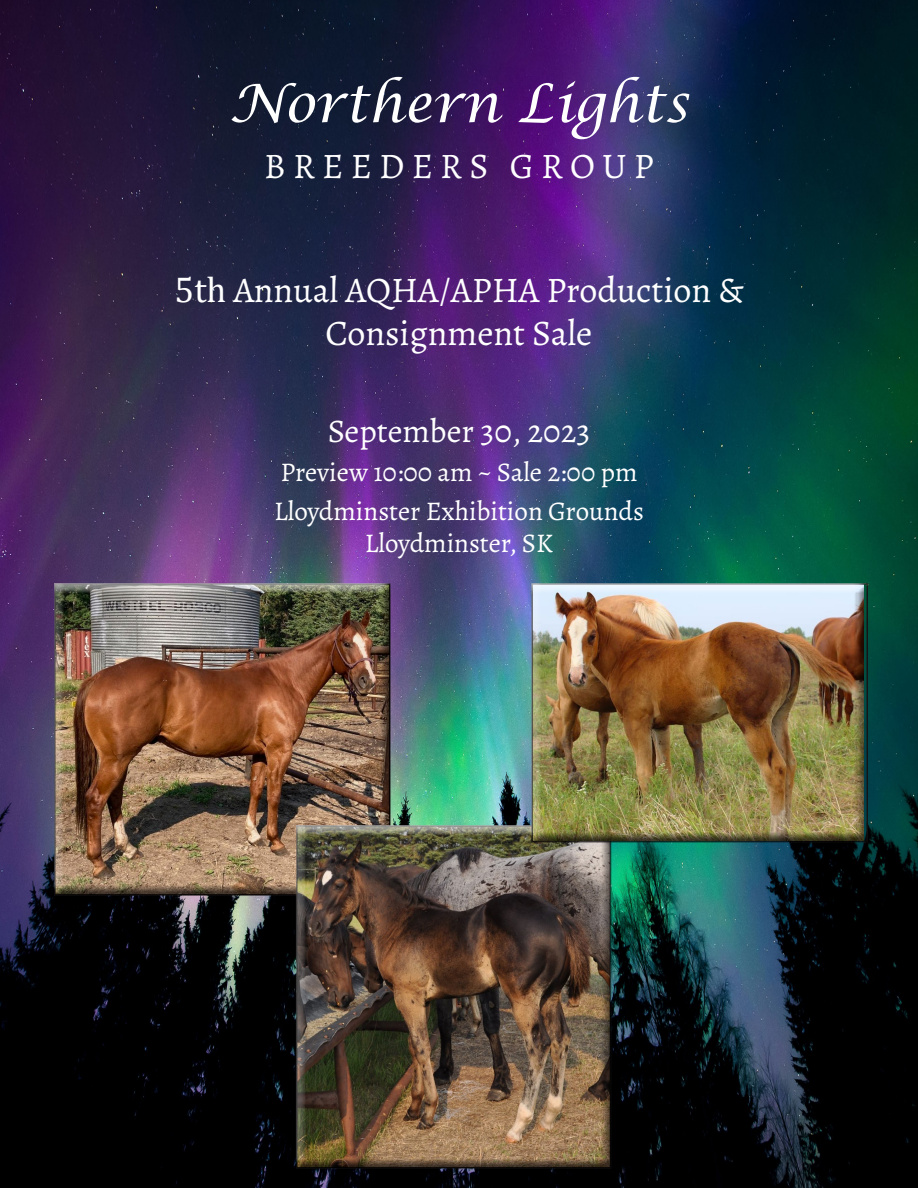
<style>
.page{position:relative;width:918px;height:1188px;background:#fff}
.page>*{position:absolute;margin:0;border:0;box-sizing:border-box;transform-origin:0 0}
.t1{font:72px "Lucida Calligraphy EF";color:#fff}
.t2{font:36px/43.2px "Alegreya";color:#fff;text-align:center}
.t3{font:36px "Alegreya";letter-spacing:.2em;color:#fff}
.t4{font:33px "Alegreya";color:#fff}
.t5{font:27px "Alegreya";color:#fff}
.s1{font-family:"Cambria"}
</style>
<div class="page">
<img style="left:0;top:0;width:918px;height:1188px">
<div style="left:54px;top:583px;width:339px;height:313px;background:#231f20;opacity:.75"></div>
<div style="left:296px;top:825px;width:317px;height:345px;background:#231f20;opacity:.75"></div>
<div style="left:531px;top:583px;width:339px;height:259px;background:#231f20;opacity:.75"></div>
<p class="t1" style="left:229px;top:71px;width:461px">Northern Lights</p>
<p class="t3" style="left:264px;top:143px;width:391px">BREEDERS GROUP</p>
<p class="t2" style="left:174px;top:269px;width:571px"><span class="s1">5th</span> Annual AQHA/APHA Production &amp;<br>Consignment Sale</p>
<p class="t4" style="left:328px;top:410px;width:264px">September 30, 2023</p>
<p class="t5" style="left:281px;top:455px;width:358px">Preview 10:00 am ~ Sale 2:00 pm</p>
<p class="t5" style="left:274px;top:494px;width:371px">Lloydminster Exhibition Grounds</p>
<p class="t5" style="left:365px;top:526px;width:190px">Lloydminster, SK</p>
</div>
